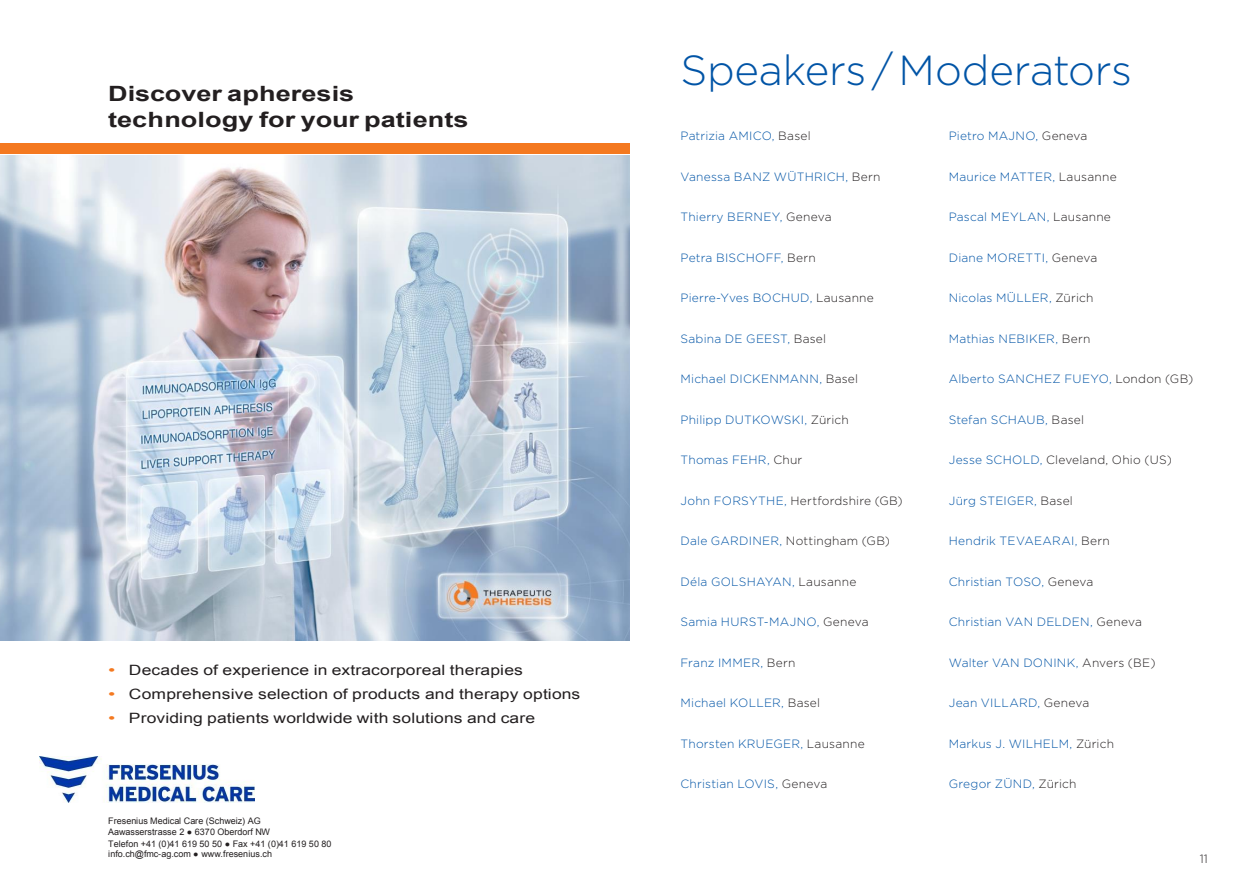
<style>
.page{position:relative;width:1259px;height:893px;background:#fff}
.page>*{position:absolute;margin:0;border:0;box-sizing:border-box;transform-origin:0 0}
.t1{font:300 42px "Gotham";letter-spacing:-.005em;color:#0154a6}
.t2{font:700 21px/25.3px "Arial";color:#231f20;scale:1.29 1}
.t3{font:14.25px "Arial";letter-spacing:.01em;color:#231f20;scale:1.23 1}
.t4{font:300 12px "Gotham";letter-spacing:.02em;color:#0154a6}
.t5{font:300 12px "Gotham";letter-spacing:.015em;color:#231f20}
.t6{font:9px/11.4px "Arial";letter-spacing:.005em;color:#231f20}
.s1{color:#f47920}
.s2{font-style:inherit}
.s3{color:#231f20}
.s4{color:#0154a6}
</style>
<div class="page">
<img style="left:39px;top:756px;width:216px;height:46px">
<img style="left:0;top:155px;width:629px;height:486px">
<div style="left:0;top:143px;width:629px;height:11px;background:#f47920"></div>
<h2 class="t2" style="left:108px;top:82px;width:281px">Discover apheresis technology for your patients</h2>
<p class="t3" style="left:108px;top:661px;width:339px"><span class="s1">•</span> Decades of experience in extracorporeal therapies</p>
<p class="t3" style="left:108px;top:685px;width:385px"><span class="s1">•</span> Comprehensive selection of products and therapy options</p>
<p class="t3" style="left:108px;top:708px;width:348px"><span class="s1">•</span> Providing patients worldwide with solutions and care</p>
<p class="t6" style="left:108px;top:815px;width:225px">Fresenius Medical Care (Schweiz) AG<br>Aawasserstrasse 2 <span class="s2">●</span> 6370 Oberdorf NW<br>Telefon +41 (0)41 619 50 50 <span class="s2">●</span> Fax +41 (0)41 619 50 80</p>
<p class="t6" style="left:108px;top:848px;width:165px">info.ch@fmc-ag.com <span class="s2">●</span> www.fresenius.ch</p>
<h1 class="t1" style="left:680px;top:43px;width:453px">Speakers / Moderators</h1>
<p class="t4" style="left:680px;top:128px;width:132px">Patrizia AMICO, <span class="s3">Basel</span></p>
<p class="t4" style="left:680px;top:169px;width:201px">Vanessa BANZ WÜTHRICH, <span class="s3">Bern</span></p>
<p class="t4" style="left:680px;top:209px;width:153px">Thierry BERNEY, <span class="s3">Geneva</span></p>
<p class="t4" style="left:680px;top:250px;width:137px">Petra BISCHOFF, <span class="s3">Bern</span></p>
<p class="t4" style="left:680px;top:290px;width:195px">Pierre-Yves BOCHUD, <span class="s3">Lausanne</span></p>
<p class="t4" style="left:680px;top:331px;width:147px">Sabina DE GEEST, <span class="s3">Basel</span></p>
<p class="t4" style="left:680px;top:371px;width:179px">Michael DICKENMANN, <span class="s3">Basel</span></p>
<p class="t4" style="left:680px;top:412px;width:170px">Philipp DUTKOWSKI, <span class="s3">Zürich</span></p>
<p class="t4" style="left:680px;top:452px;width:123px">Thomas FEHR, <span class="s3">Chur</span></p>
<p class="t5" style="left:680px;top:493px;width:224px"><span class="s4">John FORSYTHE,</span> Hertfordshire (GB)</p>
<p class="t5" style="left:680px;top:533px;width:211px"><span class="s4">Dale GARDINER,</span> Nottingham (GB)</p>
<p class="t4" style="left:680px;top:574px;width:177px">Déla GOLSHAYAN, <span class="s3">Lausanne</span></p>
<p class="t4" style="left:680px;top:614px;width:190px">Samia HURST-MAJNO, <span class="s3">Geneva</span></p>
<p class="t4" style="left:680px;top:655px;width:116px">Franz IMMER, <span class="s3">Bern</span></p>
<p class="t4" style="left:680px;top:695px;width:141px">Michael KOLLER, <span class="s3">Basel</span></p>
<p class="t4" style="left:680px;top:736px;width:186px">Thorsten KRUEGER, <span class="s3">Lausanne</span></p>
<p class="t4" style="left:680px;top:776px;width:148px">Christian LOVIS, <span class="s3">Geneva</span></p>
<p class="t4" style="left:948px;top:128px;width:140px">Pietro MAJNO, <span class="s3">Geneva</span></p>
<p class="t4" style="left:948px;top:169px;width:169px">Maurice MATTER, <span class="s3">Lausanne</span></p>
<p class="t4" style="left:948px;top:209px;width:164px">Pascal MEYLAN, <span class="s3">Lausanne</span></p>
<p class="t4" style="left:948px;top:250px;width:150px">Diane MORETTI, <span class="s3">Geneva</span></p>
<p class="t4" style="left:948px;top:290px;width:146px">Nicolas MÜLLER, <span class="s3">Zürich</span></p>
<p class="t4" style="left:948px;top:331px;width:143px">Mathias NEBIKER, <span class="s3">Bern</span></p>
<p class="t4" style="left:948px;top:371px;width:246px">Alberto SANCHEZ FUEYO, <span class="s3">London (GB)</span></p>
<p class="t4" style="left:948px;top:412px;width:137px">Stefan SCHAUB, <span class="s3">Basel</span></p>
<p class="t5" style="left:948px;top:452px;width:225px"><span class="s4">Jesse SCHOLD,</span> Cleveland, Ohio (US)</p>
<p class="t4" style="left:948px;top:493px;width:126px">Jürg STEIGER, <span class="s3">Basel</span></p>
<p class="t4" style="left:948px;top:533px;width:163px">Hendrik TEVAEARAI, <span class="s3">Bern</span></p>
<p class="t4" style="left:948px;top:574px;width:146px">Christian TOSO, <span class="s3">Geneva</span></p>
<p class="t4" style="left:948px;top:614px;width:195px">Christian VAN DELDEN, <span class="s3">Geneva</span></p>
<p class="t4" style="left:948px;top:655px;width:209px">Walter VAN DONINK, <span class="s3">Anvers (BE)</span></p>
<p class="t4" style="left:948px;top:695px;width:142px">Jean VILLARD, <span class="s3">Geneva</span></p>
<p class="t4" style="left:948px;top:736px;width:167px">Markus J. WILHELM, <span class="s3">Zürich</span></p>
<p class="t4" style="left:948px;top:776px;width:129px">Gregor ZÜND, <span class="s3">Zürich</span></p>
<p class="t5" style="left:1200px;top:851px;width:10px">11</p>
</div>
